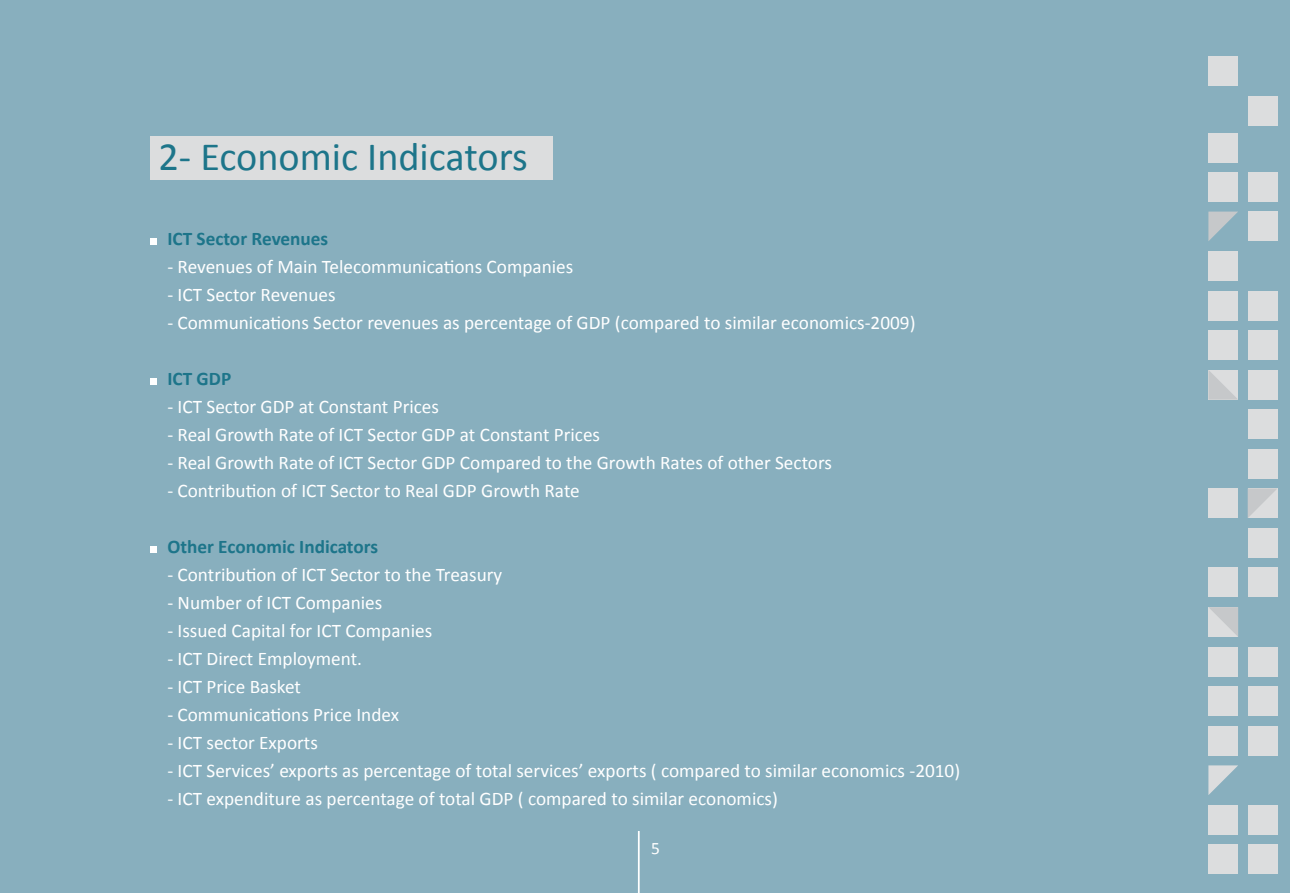
<style>
.page{position:relative;width:1290px;height:893px;background:#88afbe}
.page>*{position:absolute;margin:0;border:0;box-sizing:border-box;transform-origin:0 0}
.t1{font:40.25px "Calibri";color:#1d758a}
.t2{font:19.25px "Calibri";color:#fff}
.t3{font:700 19.25px "Calibri";color:#1d758a}
.t4{font:17.5px "Calibri";color:#fff}
</style>
<div class="page">
<div style="left:1208px;top:844px;width:30px;height:30px;background:#dcddde"></div>
<div style="left:1208px;top:805px;width:30px;height:30px;background:#dcddde"></div>
<div style="left:1208px;top:726px;width:30px;height:30px;background:#dcddde"></div>
<div style="left:1208px;top:686px;width:30px;height:30px;background:#dcddde"></div>
<div style="left:1208px;top:647px;width:30px;height:29px;background:#dcddde"></div>
<div style="left:1208px;top:568px;width:30px;height:29px;background:#dcddde"></div>
<div style="left:1208px;top:488px;width:30px;height:30px;background:#dcddde"></div>
<div style="left:1208px;top:330px;width:30px;height:30px;background:#dcddde"></div>
<div style="left:1208px;top:291px;width:30px;height:29px;background:#dcddde"></div>
<div style="left:1208px;top:251px;width:30px;height:30px;background:#dcddde"></div>
<svg style="left:1208px;top:212px;width:30px;height:29px"></svg>
<div style="left:1208px;top:172px;width:30px;height:30px;background:#dcddde"></div>
<div style="left:1247px;top:844px;width:30px;height:30px;background:#dcddde"></div>
<div style="left:1247px;top:805px;width:30px;height:30px;background:#dcddde"></div>
<div style="left:1247px;top:726px;width:30px;height:30px;background:#dcddde"></div>
<div style="left:1247px;top:686px;width:30px;height:30px;background:#dcddde"></div>
<div style="left:1247px;top:647px;width:30px;height:29px;background:#dcddde"></div>
<div style="left:1247px;top:568px;width:30px;height:29px;background:#dcddde"></div>
<div style="left:1247px;top:528px;width:30px;height:30px;background:#dcddde"></div>
<div style="left:1247px;top:449px;width:30px;height:30px;background:#dcddde"></div>
<div style="left:1247px;top:409px;width:30px;height:30px;background:#dcddde"></div>
<div style="left:1247px;top:370px;width:30px;height:30px;background:#dcddde"></div>
<div style="left:1247px;top:330px;width:30px;height:30px;background:#dcddde"></div>
<div style="left:1247px;top:291px;width:30px;height:29px;background:#dcddde"></div>
<div style="left:1247px;top:212px;width:30px;height:29px;background:#dcddde"></div>
<div style="left:1247px;top:172px;width:30px;height:30px;background:#dcddde"></div>
<svg style="left:1208px;top:765px;width:30px;height:30px"></svg>
<svg style="left:1208px;top:607px;width:30px;height:30px"></svg>
<svg style="left:1208px;top:370px;width:30px;height:30px"></svg>
<svg style="left:1247px;top:488px;width:30px;height:30px"></svg>
<div style="left:1208px;top:133px;width:30px;height:30px;background:#dcddde"></div>
<div style="left:1208px;top:56px;width:30px;height:30px;background:#dcddde"></div>
<div style="left:1247px;top:97px;width:30px;height:29px;background:#dcddde"></div>
<hr style="left:638px;top:831px;width:2px;height:62px;background:#fff">
<div style="left:150px;top:238px;width:7px;height:7px;background:#fff"></div>
<div style="left:150px;top:378px;width:7px;height:7px;background:#fff"></div>
<div style="left:150px;top:546px;width:7px;height:7px;background:#fff"></div>
<div style="left:150px;top:136px;width:403px;height:44px;background:#dcddde"></div>
<h1 class="t1" style="left:158px;top:132px;width:371px">2- Economic Indicators</h1>
<p class="t3" style="left:167px;top:227px;width:162px">ICT Sector Revenues</p>
<p class="t2" style="left:167px;top:255px;width:407px">- Revenues of Main Telecommunications Companies</p>
<p class="t2" style="left:167px;top:283px;width:170px">- ICT Sector Revenues</p>
<p class="t2" style="left:167px;top:311px;width:750px">- Communications Sector revenues as percentage of GDP (compared to similar economics-2009)</p>
<p class="t3" style="left:167px;top:367px;width:65px">ICT GDP</p>
<p class="t2" style="left:167px;top:395px;width:273px">- ICT Sector GDP at Constant Prices</p>
<p class="t2" style="left:167px;top:423px;width:434px">- Real Growth Rate of ICT Sector GDP at Constant Prices</p>
<p class="t2" style="left:167px;top:451px;width:666px">- Real Growth Rate of ICT Sector GDP Compared to the Growth Rates of other Sectors</p>
<p class="t2" style="left:167px;top:479px;width:414px">- Contribution of ICT Sector to Real GDP Growth Rate</p>
<p class="t3" style="left:167px;top:535px;width:212px">Other Economic Indicators</p>
<p class="t2" style="left:167px;top:563px;width:336px">- Contribution of ICT Sector to the Treasury</p>
<p class="t2" style="left:167px;top:591px;width:216px">- Number of ICT Companies</p>
<p class="t2" style="left:167px;top:619px;width:266px">- Issued Capital for ICT Companies</p>
<p class="t2" style="left:167px;top:647px;width:196px">- ICT Direct Employment.</p>
<p class="t2" style="left:167px;top:675px;width:135px">- ICT Price Basket</p>
<p class="t2" style="left:167px;top:703px;width:233px">- Communications Price Index</p>
<p class="t2" style="left:167px;top:731px;width:152px">- ICT sector Exports</p>
<p class="t2" style="left:167px;top:759px;width:794px">- ICT Services’ exports as percentage of total services’ exports ( compared to similar economics -2010)</p>
<p class="t2" style="left:167px;top:787px;width:612px">- ICT expenditure as percentage of total GDP ( compared to similar economics)</p>
<p class="t4" style="left:651px;top:837px;width:10px">5</p>
</div>
